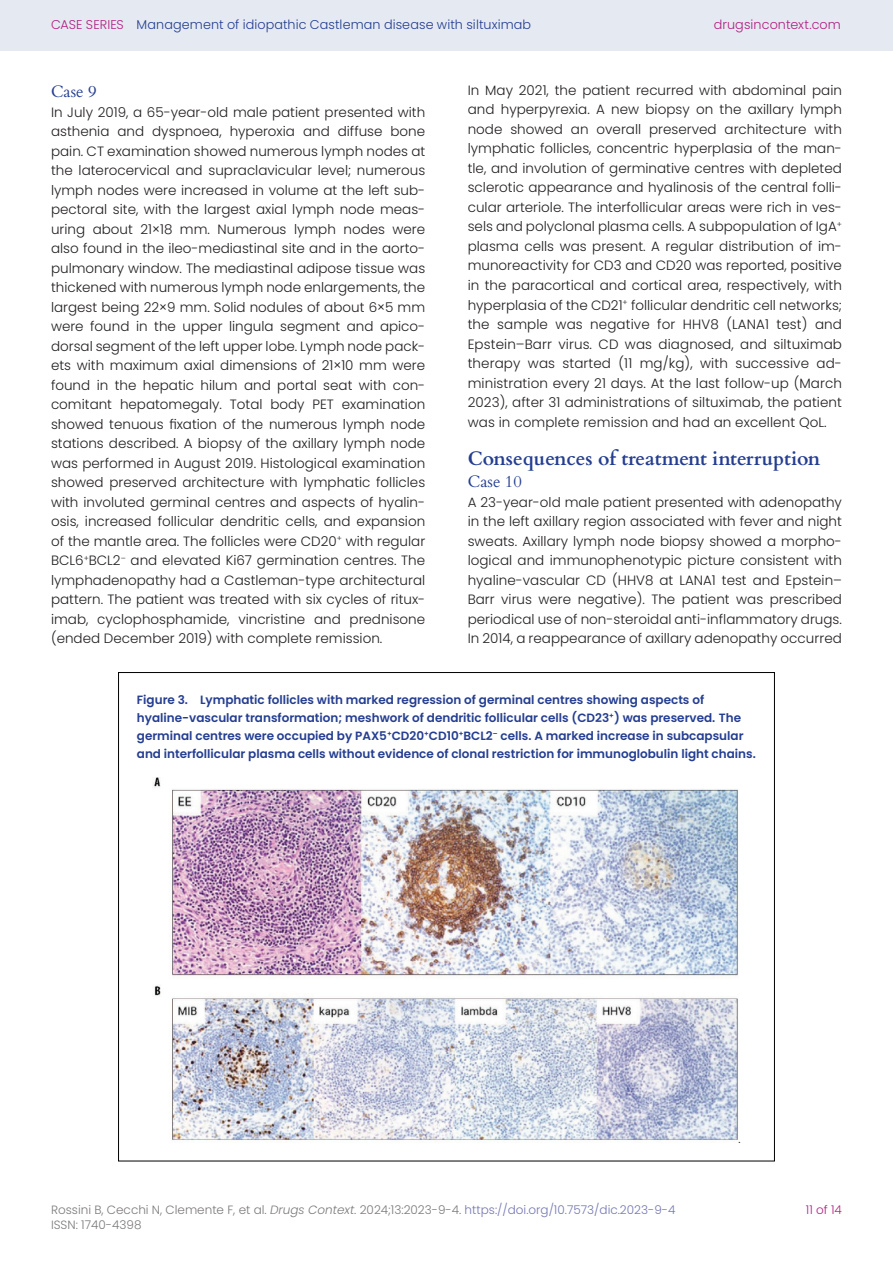
<style>
.page{position:relative;width:893px;height:1263px;background:#fff}
.page>*{position:absolute;margin:0;border:0;box-sizing:border-box;transform-origin:0 0}
.t1{font:700 19.5px "Cardo";color:#243d91}
.t2{font:16.5px "Cardo";color:#243d91}
.Body_Black_First{font:300 13.5px/19.5px "Poppins";color:#231f20;text-align:justify}
.Body_Black{font:300 13.5px/19.5px "Poppins";letter-spacing:.005em;color:#231f20;text-align:justify}
.t3{font:300 12.75px "Poppins";letter-spacing:.01em;color:#243d91}
.t4{font:300 12.75px "Poppins";letter-spacing:.01em;color:#b21f81}
.Figure_Table_Caption{font:600 12px/18px "Poppins";color:#243d91}
.t5{font:300 12px "Poppins";color:#7c7878}
.t6{font:300 12px "Poppins";color:#b21f81}
.FCAP{font:300 12px "Poppins";color:#231f20}
.s1{color:#b21f81}
.s2{font-style:italic}
.s3{color:#7376b2}
</style>
<div class="page">
<div style="left:0;top:0;width:893px;height:51px;background:#e5eaf2"></div>
<img style="left:153px;top:777px;width:585px;height:365px">
<p class="t3" style="left:51px;top:17px;width:482px"><span class="s1">CASE SERIES</span> Management of idiopathic Castleman disease with siltuximab</p>
<p class="t4" style="left:714px;top:17px;width:129px">drugsincontext.com</p>
<h3 class="t2" style="left:51px;top:78px;width:47px">Case 9</h3>
<p class="Body_Black_First" style="left:51px;top:102px;width:376px">In July 2019, a 65-year-old male patient presented with asthenia and dyspnoea, hyperoxia and diffuse bone pain. CT examination showed numerous lymph nodes at the laterocervical and supraclavicular level; numerous lymph nodes were increased in volume at the left sub&shy;pectoral site, with the largest axial lymph node meas&shy;uring about 21×18 mm. Numerous lymph nodes were also found in the ileo-mediastinal site and in the aorto&shy;pulmonary window. The mediastinal adipose tissue was thickened with numerous lymph node enlargements, the largest being 22×9 mm. Solid nodules of about 6×5 mm were found in the upper lingula segment and apico&shy;dorsal segment of the left upper lobe. Lymph node pack&shy;ets with maximum axial dimensions of 21×10 mm were found in the hepatic hilum and portal seat with con&shy;comitant hepatomegaly. Total body PET examination showed tenuous fixation of the numerous lymph node stations described. A biopsy of the axillary lymph node was performed in August 2019. Histological examination showed preserved architecture with lymphatic follicles with involuted germinal centres and aspects of hyalin&shy;osis, increased follicular dendritic cells, and expansion of the mantle area. The follicles were CD20<sup>+</sup> with regular BCL6<sup>+</sup>BCL2<sup>–</sup> and elevated Ki67 germination centres. The lymphadenopathy had a Castleman-type architectural pattern. The patient was treated with six cycles of ritux&shy;imab, cyclophosphamide, vincristine and prednisone (ended December 2019) with complete remission.</p>
<p class="Body_Black" style="left:468px;top:81px;width:376px">In May 2021, the patient recurred with abdominal pain and hyperpyrexia. A new biopsy on the axillary lymph node showed an overall preserved architecture with lymphatic follicles, concentric hyperplasia of the man&shy;tle, and involution of germinative centres with depleted sclerotic appearance and hyalinosis of the central folli&shy;cular arteriole. The interfollicular areas were rich in ves&shy;sels and polyclonal plasma cells. A subpopulation of IgA<sup>+ </sup>plasma cells was present. A regular distribution of im&shy;munoreactivity for CD3 and CD20 was reported, positive in the paracortical and cortical area, respectively, with hyperplasia of the CD21<sup>+</sup> follicular dendritic cell networks; the sample was negative for HHV8 (LANA1 test) and Epstein–Barr virus. CD was diagnosed, and siltuximab therapy was started (11 mg/kg), with successive ad&shy;ministration every 21 days. At the last follow-up (March 2023), after 31 administrations of siltuximab, the patient was in complete remission and had an excellent QoL.</p>
<h2 class="t1" style="left:468px;top:443px;width:354px">Consequences of treatment interruption</h2>
<h3 class="t2" style="left:468px;top:469px;width:56px">Case 10</h3>
<p class="Body_Black_First" style="left:468px;top:492px;width:376px">A 23-year-old male patient presented with adenopathy in the left axillary region associated with fever and night sweats. Axillary lymph node biopsy showed a morpho&shy;logical and immunophenotypic picture consistent with hyaline-vascular CD (HHV8 at LANA1 test and Epstein– Barr virus were negative). The patient was prescribed periodical use of non-steroidal anti-inflammatory drugs.<br>In 2014, a reappearance of axillary adenopathy occurred</p>
<p class="Figure_Table_Caption" style="left:137px;top:690px;width:620px">Figure 3. Lymphatic follicles with marked regression of germinal centres showing aspects of hyaline-vascular transformation; meshwork of dendritic follicular cells (CD23<sup>+</sup>) was preserved. The germinal centres were occupied by PAX5<sup>+</sup>CD20<sup>+</sup>CD10<sup>+</sup>BCL2<sup>–</sup> cells. A marked increase in subcapsular and interfollicular plasma cells without evidence of clonal restriction for immunoglobulin light chains.</p>
<p class="FCAP" style="left:738px;top:1131px;width:4px">.</p>
<p class="t5" style="left:51px;top:1203px;width:626px">Rossini B, Cecchi N, Clemente F, et al. <span class="s2">Drugs Context</span>. 2024;13:2023-9-4. <span class="s3">https://doi.org/10.7573/dic.2023-9-4</span></p>
<p class="t6" style="left:806px;top:1203px;width:38px">11 of 14</p>
<p class="t5" style="left:51px;top:1218px;width:92px">ISSN: 1740-4398</p>
</div>
